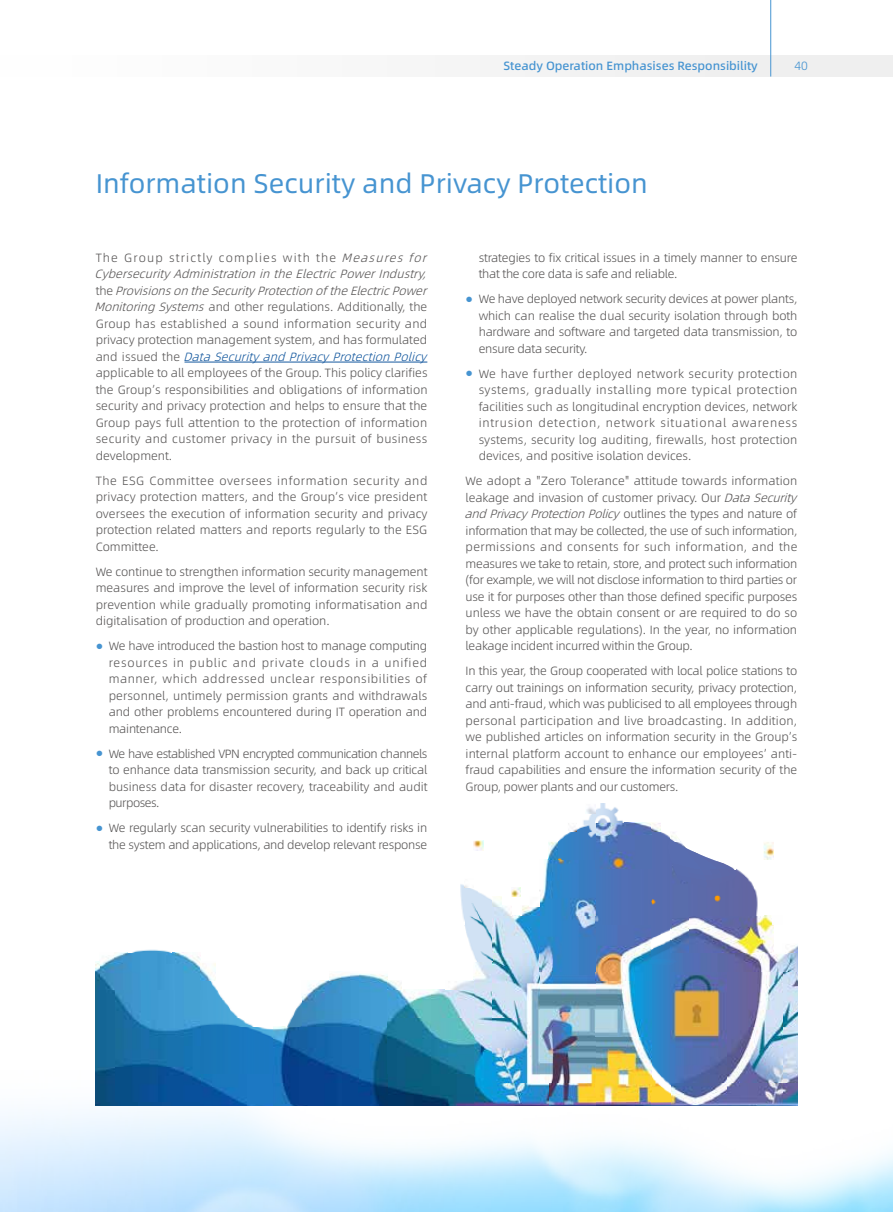
<style>
.page{position:relative;width:893px;height:1212px;background:#fff}
.page>*{position:absolute;margin:0;border:0;box-sizing:border-box;transform-origin:0 0}
.t1{font:27px "Alibaba Pu Hui Ti 2 55 Regular";color:#4694d1}
.t2{font:12px/16.5px "Alibaba Pu Hui Ti 2 45 Light";letter-spacing:-.005em;color:#595757;text-align:justify}
.t3{font:12px "Alibaba Pu Hui Ti 2 65 Medium";color:#4694d1}
.t4{font:12px "Alibaba Pu Hui Ti 2 45 Light";color:#4694d1}
.s1{font-style:italic}
.s2{font-style:italic;color:#15599f}
.s3{font-family:"Alibaba Pu Hui Ti 2 55 Regular";font-size:7.5px;color:#4694d1}
</style>
<div class="page">
<div style="left:0;top:55px;width:893px;height:22px;background:#efefef"></div>
<hr style="left:770px;top:0;width:1px;height:77px;background:#4694d1">
<img style="left:0;top:896px;width:893px;height:316px">
<hr style="left:185px;top:362px;width:242px;height:1px;background:#15599f">
<img style="left:96px;top:1101px;width:104px;height:5px">
<img style="left:595px;top:822px;width:56px;height:284px">
<img style="left:492px;top:1082px;width:103px;height:24px">
<img style="left:670px;top:952px;width:127px;height:154px">
<img style="left:651px;top:887px;width:19px;height:219px">
<img style="left:474px;top:962px;width:18px;height:144px">
<img style="left:200px;top:1027px;width:159px;height:79px">
<img style="left:388px;top:989px;width:86px;height:117px">
<img style="left:359px;top:971px;width:29px;height:135px">
<img style="left:96px;top:990px;width:105px;height:111px">
<img style="left:539px;top:859px;width:56px;height:224px">
<img style="left:492px;top:915px;width:47px;height:167px">
<img style="left:301px;top:980px;width:58px;height:47px">
<img style="left:287px;top:999px;width:14px;height:28px">
<img style="left:200px;top:1017px;width:58px;height:10px">
<img style="left:200px;top:999px;width:44px;height:19px">
<img style="left:200px;top:980px;width:29px;height:19px">
<img style="left:446px;top:980px;width:28px;height:10px">
<img style="left:387px;top:980px;width:15px;height:10px">
<img style="left:100px;top:952px;width:101px;height:38px">
<img style="left:96px;top:962px;width:4px;height:28px">
<img style="left:330px;top:971px;width:29px;height:9px">
<img style="left:200px;top:962px;width:15px;height:18px">
<img style="left:464px;top:887px;width:28px;height:75px">
<img style="left:782px;top:943px;width:15px;height:10px">
<img style="left:689px;top:915px;width:84px;height:38px">
<img style="left:670px;top:887px;width:19px;height:66px">
<img style="left:128px;top:943px;width:44px;height:10px">
<svg style="left:773px;top:915px;width:9px;height:10px"></svg>
<img style="left:455px;top:884px;width:9px;height:41px">
<img style="left:689px;top:887px;width:75px;height:28px">
<img style="left:520px;top:906px;width:19px;height:9px">
<img style="left:492px;top:906px;width:19px;height:9px">
<img style="left:792px;top:896px;width:5px;height:10px">
<svg style="left:530px;top:897px;width:9px;height:9px"></svg>
<svg style="left:492px;top:897px;width:10px;height:9px"></svg>
<svg style="left:511px;top:887px;width:10px;height:10px"></svg>
<img style="left:738px;top:870px;width:16px;height:17px">
<img style="left:763px;top:842px;width:10px;height:18px">
<img style="left:558px;top:832px;width:37px;height:28px">
<img style="left:548px;top:842px;width:10px;height:18px">
<svg style="left:474px;top:841px;width:9px;height:9px"></svg>
<img style="left:577px;top:813px;width:18px;height:19px">
<svg style="left:568px;top:823px;width:9px;height:9px"></svg>
<img style="left:595px;top:804px;width:28px;height:18px">
<svg style="left:586px;top:807px;width:9px;height:6px"></svg>
<svg style="left:651px;top:822px;width:87px;height:65px"></svg>
<svg style="left:649px;top:958px;width:28px;height:7px"></svg>
<p class="t3" style="left:503px;top:56px;width:256px">Steady Operation Emphasises Responsibility</p>
<p class="t4" style="left:794px;top:57px;width:15px">40</p>
<h1 class="t1" style="left:96px;top:163px;width:554px">Information Security and Privacy Protection</h1>
<p class="t2" style="left:95px;top:249px;width:338px;text-align:left">The Group strictly complies with the <span class="s1">Measures for CybersecurityAdministrationintheElectricPowerIndustry, </span>t h e <span class="s1">ProvisionsontheSecurityProtectionoftheElectricPower MonitoringSystems</span>and other regulations. Additionally, the Group has established a sound information security and privacy protection management system, and has formulated a n d i s s u e d t h e <span class="s2">DataSecurityandPrivacyProtectionPolicy </span>applicable to all employees of the Group. This policy clarifies the Group’s responsibilities and obligations of information security and privacy protection and helps to ensure that the Group pays full attention to the protection of information security and customer privacy in the pursuit of business development.</p>
<p class="t2" style="left:96px;top:472px;width:333px">The ESG Committee oversees information security and privacy protection matters, and the Group’s vice president oversees the execution of information security and privacy protection related matters and reports regularly to the ESG Committee.</p>
<p class="t2" style="left:96px;top:563px;width:333px">We continue to strengthen information security management measures and improve the level of information security risk prevention while gradually promoting informatisation and digitalisation of production and operation.</p>
<p class="t2" style="left:109px;top:637px;width:320px;text-indent:-13px"><span class="s3">●</span> We have introduced the bastion host to manage computing resources in public and private clouds in a unified manner, which addressed unclear responsibilities of personnel, untimely permission grants and withdrawals and other problems encountered during IT operation and maintenance.</p>
<p class="t2" style="left:109px;top:745px;width:320px;text-indent:-13px"><span class="s3">●</span> We have established VPN encrypted communication channels to enhance data transmission security, and back up critical business data for disaster recovery, traceability and audit purposes.</p>
<p class="t2" style="left:96px;top:819px;width:333px;text-align:right"><span class="s3">●</span> We regularly scan security vulnerabilities to identify risks in the system and applications, and develop relevant response</p>
<p class="t2" style="left:479px;top:249px;width:320px">strategies to fix critical issues in a timely manner to ensure that the core data is safe and reliable.</p>
<p class="t2" style="left:479px;top:290px;width:320px;text-indent:-13px"><span class="s3">●</span> We have deployed network security devices at power plants, which can realise the dual security isolation through both hardware and software and targeted data transmission, to ensure data security.</p>
<p class="t2" style="left:479px;top:365px;width:320px;text-indent:-13px"><span class="s3">●</span> We have further deployed network security protection systems, gradually installing more typical protection facilities such as longitudinal encryption devices, network intrusion detection, network situational awareness systems, security log auditing, firewalls, host protection devices, and positive isolation devices.</p>
<p class="t2" style="left:464px;top:472px;width:338px;text-align:left">We adopt a "Zero Tolerance" attitude towards information leakage and invasion of customer privacy. Our <span class="s1">DataSecurity andPrivacyProtectionPolicy</span> o u t l i n e s t h e ty p e s a n d n a t u r e o f information that may be collected, the use of such information, permissions and consents for such information, and the measures we take to retain, store, and protect such information (for example, we will not disclose information to third parties or use it for purposes other than those defined specific purposes unless we have the obtain consent or are required to do so by other applicable regulations). In the year, no information leakage incident incurred within the Group.</p>
<p class="t2" style="left:466px;top:662px;width:333px">In this year, the Group cooperated with local police stations to carry out trainings on information security, privacy protection, and anti-fraud, which was publicised to all employees through personal participation and live broadcasting. In addition, we published articles on information security in the Group’s internal platform account to enhance our employees’ anti&shy;fraud capabilities and ensure the information security of the Group, power plants and our customers.</p>
</div>
